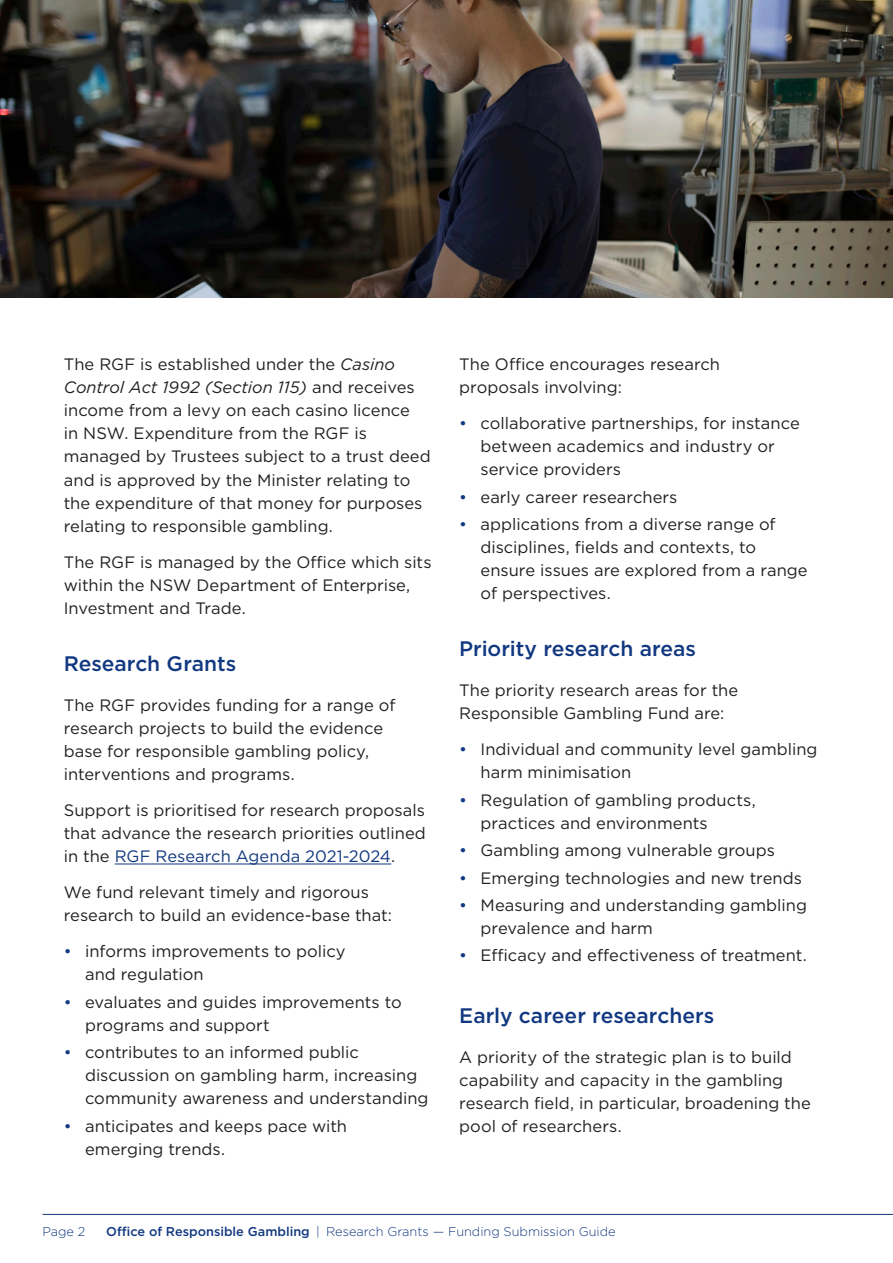
<style>
.page{position:relative;width:893px;height:1263px;background:#fff}
.page>*{position:absolute;margin:0;border:0;box-sizing:border-box;transform-origin:0 0}
.t1{font:500 21px "Gotham";color:#113880}
.Body{font:16.5px/23.1px "Gotham";color:#231f20}
.t2{font:300 12.75px "Gotham";color:#113880}
.s1{font-style:italic}
.s2{color:#113880}
.s3{font-weight:500}
</style>
<div class="page">
<hr style="left:43px;top:1214px;width:850px;height:1px;background:#113880">
<hr style="left:115px;top:863px;width:276px;height:1px;background:#113880">
<img style="left:0;top:0;width:893px;height:298px">
<p class="Body" style="left:64px;top:352px;width:369px">The RGF is established under the <span class="s1">Casino Control Act 1992 (Section 115)</span> and receives income from a levy on each casino licence<br>in NSW. Expenditure from the RGF is managed by Trustees subject to a trust deed and is approved by the Minister relating to the expenditure of that money for purposes relating to responsible gambling.</p>
<p class="Body" style="left:64px;top:550px;width:369px">The RGF is managed by the Office which sits within the NSW Department of Enterprise,<br>Investment and Trade.</p>
<h2 class="t1" style="left:64px;top:650px;width:174px">Research Grants</h2>
<p class="Body" style="left:64px;top:693px;width:333px">The RGF provides funding for a range of research projects to build the evidence base for responsible gambling policy, interventions and programs.</p>
<p class="Body" style="left:64px;top:798px;width:364px;text-align:justify">Support is prioritised for research proposals that advance the research priorities outlined in the <span class="s2">RGF Research Agenda 2021-2024</span>.</p>
<p class="Body" style="left:64px;top:880px;width:330px">We fund relevant timely and rigorous research to build an evidence-base that:</p>
<p class="Body" style="left:85px;top:939px;width:262px;text-indent:-21px"><span class="s2">•</span> informs improvements to policy and regulation</p>
<p class="Body" style="left:85px;top:990px;width:318px;text-indent:-21px"><span class="s2">•</span> evaluates and guides improvements to programs and support</p>
<p class="Body" style="left:85px;top:1040px;width:345px;text-indent:-21px"><span class="s2">•</span> contributes to an informed public discussion on gambling harm, increasing community awareness and understanding</p>
<p class="Body" style="left:85px;top:1114px;width:263px;text-indent:-21px"><span class="s2">•</span> anticipates and keeps pace with emerging trends.</p>
<p class="Body" style="left:459px;top:352px;width:262px">The Office encourages research proposals involving:</p>
<p class="Body" style="left:480px;top:411px;width:321px;text-indent:-21px"><span class="s2">•</span> collaborative partnerships, for instance between academics and industry or service providers</p>
<p class="Body" style="left:459px;top:485px;width:220px"><span class="s2">•</span> early career researchers</p>
<p class="Body" style="left:480px;top:512px;width:329px;text-indent:-21px"><span class="s2">•</span> applications from a diverse range of disciplines, fields and contexts, to ensure issues are explored from a range of perspectives.</p>
<h2 class="t1" style="left:459px;top:635px;width:238px">Priority research areas</h2>
<p class="Body" style="left:459px;top:679px;width:280px">The priority research areas for the<br>Responsible Gambling Fund are:</p>
<p class="Body" style="left:480px;top:737px;width:339px;text-indent:-21px"><span class="s2">•</span> Individual and community level gambling harm minimisation</p>
<p class="Body" style="left:480px;top:788px;width:277px;text-indent:-21px"><span class="s2">•</span> Regulation of gambling products, practices and environments</p>
<p class="Body" style="left:459px;top:838px;width:317px"><span class="s2">•</span> Gambling among vulnerable groups</p>
<p class="Body" style="left:459px;top:866px;width:344px"><span class="s2">•</span> Emerging technologies and new trends</p>
<p class="Body" style="left:480px;top:893px;width:328px;text-indent:-21px"><span class="s2">•</span> Measuring and understanding gambling prevalence and harm</p>
<p class="Body" style="left:459px;top:944px;width:349px"><span class="s2">•</span> Efficacy and effectiveness of treatment.</p>
<h2 class="t1" style="left:459px;top:1001px;width:257px">Early career researchers</h2>
<p class="Body" style="left:459px;top:1045px;width:353px">A priority of the strategic plan is to build capability and capacity in the gambling research field, in particular, broadening the pool of researchers.</p>
<p class="t2" style="left:43px;top:1224px;width:44px">Page 2</p>
<p class="t2" style="left:106px;top:1224px;width:511px"><span class="s3">Office of Responsible Gambling</span> | Research Grants — Funding Submission Guide</p>
</div>
